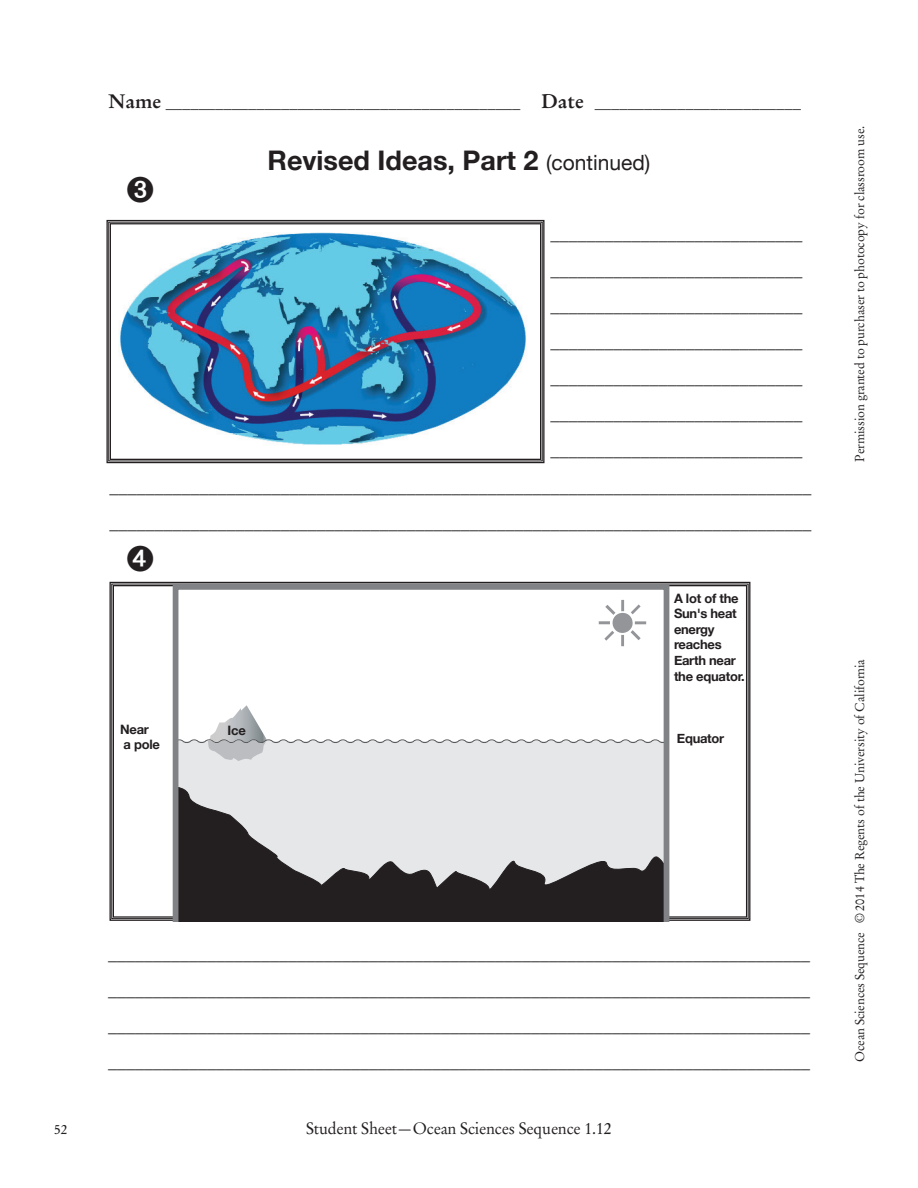
<style>
.page{position:relative;width:918px;height:1188px;background:#fff}
.page>*{position:absolute;margin:0;border:0;box-sizing:border-box;transform-origin:0 0}
.t1{font:700 27px "Helvetica Neue";color:#231f20}
.t2{font:700 18px/36px "Stempel Garamond LT Std";color:#231f20;text-align:justify}
.t3{font:700 16.5px "Stempel Garamond LT Std";color:#231f20}
.t4{font:16.5px "Stempel Garamond LT Std";letter-spacing:-.01em;color:#231f20}
.t5{font:13.5px "Stempel Garamond LT Std";color:#231f20}
.t6{font:700 12.9px/15.6px "Helvetica Neue";letter-spacing:-.02em;color:#231f20}
.t7{font:12.75px "Stempel Garamond LT Std";letter-spacing:-.01em;color:#231f20}
.s1{font-size:19.5px}
.s2{font-weight:400;font-size:21px}
</style>
<div class="page">
<svg style="left:106px;top:219px;width:439px;height:245px"></svg>
<div style="left:110px;top:223px;width:431px;height:237px;border:1px solid #231f20"></div>
<svg style="left:109px;top:581px;width:642px;height:341px"></svg>
<img style="left:118px;top:233px;width:410px;height:212px">
<svg style="left:173px;top:584px;width:496px;height:337px"></svg>
<svg style="left:599px;top:599px;width:47px;height:47px"></svg>
<p class="t3" style="left:108px;top:92px;width:694px"><span class="s1">Name</span> ___________________________________________ <span class="s1">Date</span> _________________________</p>
<h1 class="t1" style="left:268px;top:136px;width:384px">Revised Ideas, Part 2 <span class="s2">(continued)</span></h1>
<p class="t2" style="left:550px;top:216px;width:253px">____________________________ ____________________________ ____________________________ ____________________________ ____________________________ ____________________________ ____________________________</p>
<p class="t2" style="left:109px;top:469px;width:703px">______________________________________________________________________________ ______________________________________________________________________________</p>
<p class="t6" style="left:120px;top:720px;width:41px">Near<br>a pole</p>
<p class="t6" style="left:228px;top:722px;width:20px">Ice</p>
<p class="t6" style="left:674px;top:590px;width:72px">A lot of the<br>Sun's heat energy reaches<br>Earth near the equator.</p>
<p class="t6" style="left:677px;top:730px;width:49px">Equator</p>
<p class="t5" style="left:54px;top:1121px;width:15px">52</p>
<p class="t2" style="left:108px;top:936px;width:703px">______________________________________________________________________________ ______________________________________________________________________________ ______________________________________________________________________________ ______________________________________________________________________________</p>
<p class="t4" style="left:306px;top:1118px;width:307px">Student Sheet—Ocean Sciences Sequence 1.12</p>
<p class="t7" style="left:852px;top:462px;width:337px;rotate:-90deg">Permission granted to purchaser to photocopy for classroom use.</p>
<p class="t7" style="left:852px;top:1062px;width:404px;rotate:-90deg">Ocean Sciences Sequence © 2014 The Regents of the University of California</p>
</div>
